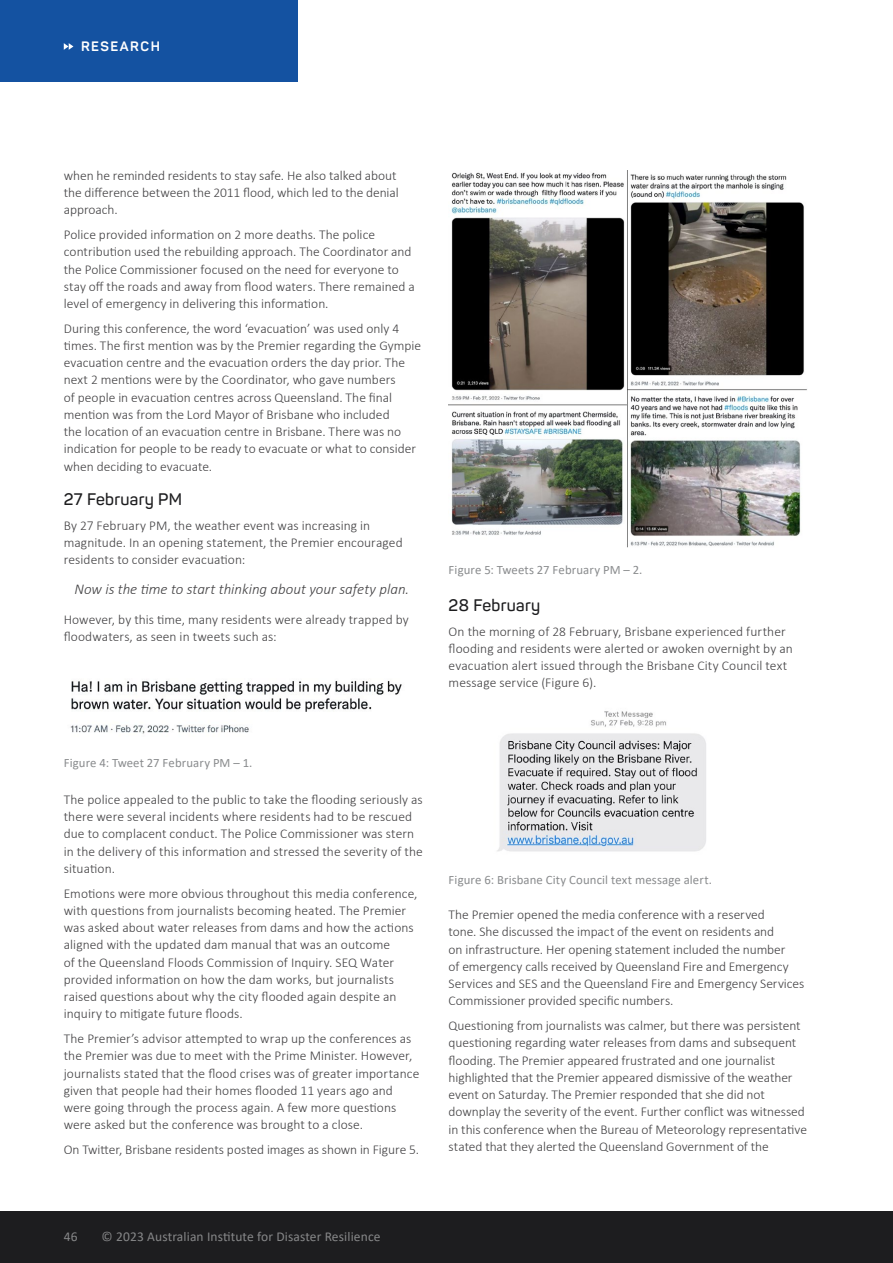
<style>
.page{position:relative;width:893px;height:1263px;background:#fff}
.page>*{position:absolute;margin:0;border:0;box-sizing:border-box;transform-origin:0 0}
.t1{font:600 16.5px "Panton";letter-spacing:.02em;color:#1d1d1f}
.t2{font:italic 300 15px "Calibri";color:#414042}
.t3{font:300 13.5px/17.2px "Calibri";color:#414042}
.t4{font:13.5px "Calibri";letter-spacing:.01em;color:#868788}
.t5{font:700 13.5px "Panton";letter-spacing:.11em;color:#fff}
.t6{font:12.75px "Calibri";letter-spacing:.01em;color:#8a8c8e}
</style>
<div class="page">
<div style="left:0;top:0;width:298px;height:81px;background:#1452a1"></div>
<svg style="left:64px;top:43px;width:9px;height:7px"></svg>
<div style="left:0;top:1212px;width:893px;height:51px;background:#1d1d1f"></div>
<img style="left:70px;top:680px;width:332px;height:54px">
<img style="left:497px;top:711px;width:209px;height:141px">
<img style="left:449px;top:170px;width:358px;height:378px">
<p class="t5" style="left:81px;top:38px;width:80px">RESEARCH</p>
<p class="t3" style="left:64px;top:167px;width:336px">when he reminded residents to stay safe. He also talked about the difference between the 2011 flood, which led to the denial approach.</p>
<p class="t3" style="left:64px;top:226px;width:352px">Police provided information on 2 more deaths. The police contribution used the rebuilding approach. The Coordinator and the Police Commissioner focused on the need for everyone to stay off the roads and away from flood waters. There remained a level of emergency in delivering this information.</p>
<p class="t3" style="left:64px;top:319px;width:359px">During this conference, the word ‘evacuation’ was used only 4 times. The first mention was by the Premier regarding the Gympie evacuation centre and the evacuation orders the day prior. The next 2 mentions were by the Coordinator, who gave numbers<br>of people in evacuation centres across Queensland. The final mention was from the Lord Mayor of Brisbane who included<br>the location of an evacuation centre in Brisbane. There was no indication for people to be ready to evacuate or what to consider when deciding to evacuate.</p>
<p class="t1" style="left:64px;top:489px;width:120px">27 February PM</p>
<p class="t3" style="left:64px;top:516px;width:340px">By 27 February PM, the weather event was increasing in magnitude. In an opening statement, the Premier encouraged residents to consider evacuation:</p>
<p class="t2" style="left:74px;top:580px;width:336px">Now is the time to start thinking about your safety plan.</p>
<p class="t3" style="left:64px;top:611px;width:346px">However, by this time, many residents were already trapped by floodwaters, as seen in tweets such as:</p>
<p class="t6" style="left:449px;top:561px;width:195px">Figure 5: Tweets 27 February PM – 2.</p>
<p class="t1" style="left:449px;top:595px;width:93px">28 February</p>
<p class="t3" style="left:449px;top:622px;width:346px">On the morning of 28 February, Brisbane experienced further flooding and residents were alerted or awoken overnight by an evacuation alert issued through the Brisbane City Council text message service (Figure 6).</p>
<p class="t6" style="left:64px;top:753px;width:190px">Figure 4: Tweet 27 February PM – 1.</p>
<p class="t3" style="left:64px;top:791px;width:361px">The police appealed to the public to take the flooding seriously as there were several incidents where residents had to be rescued due to complacent conduct. The Police Commissioner was stern in the delivery of this information and stressed the severity of the situation.</p>
<p class="t3" style="left:64px;top:884px;width:355px">Emotions were more obvious throughout this media conference, with questions from journalists becoming heated. The Premier was asked about water releases from dams and how the actions aligned with the updated dam manual that was an outcome<br>of the Queensland Floods Commission of Inquiry. SEQ Water provided information on how the dam works, but journalists raised questions about why the city flooded again despite an inquiry to mitigate future floods.</p>
<p class="t3" style="left:64px;top:1030px;width:357px">The Premier’s advisor attempted to wrap up the conferences as the Premier was due to meet with the Prime Minister. However, journalists stated that the flood crises was of greater importance given that people had their homes flooded 11 years ago and were going through the process again. A few more questions were asked but the conference was brought to a close.</p>
<p class="t3" style="left:64px;top:1141px;width:357px">On Twitter, Brisbane residents posted images as shown in Figure 5.</p>
<p class="t6" style="left:449px;top:871px;width:265px">Figure 6: Brisbane City Council text message alert.</p>
<p class="t3" style="left:449px;top:906px;width:357px">The Premier opened the media conference with a reserved<br>tone. She discussed the impact of the event on residents and<br>on infrastructure. Her opening statement included the number<br>of emergency calls received by Queensland Fire and Emergency Services and SES and the Queensland Fire and Emergency Services Commissioner provided specific numbers.</p>
<p class="t3" style="left:449px;top:1017px;width:360px">Questioning from journalists was calmer, but there was persistent questioning regarding water releases from dams and subsequent flooding. The Premier appeared frustrated and one journalist highlighted that the Premier appeared dismissive of the weather event on Saturday. The Premier responded that she did not downplay the severity of the event. Further conflict was witnessed in this conference when the Bureau of Meteorology representative stated that they alerted the Queensland Government of the</p>
<p class="t4" style="left:64px;top:1227px;width:15px">46</p>
<p class="t4" style="left:102px;top:1227px;width:280px">© 2023 Australian Institute for Disaster Resilience</p>
</div>
